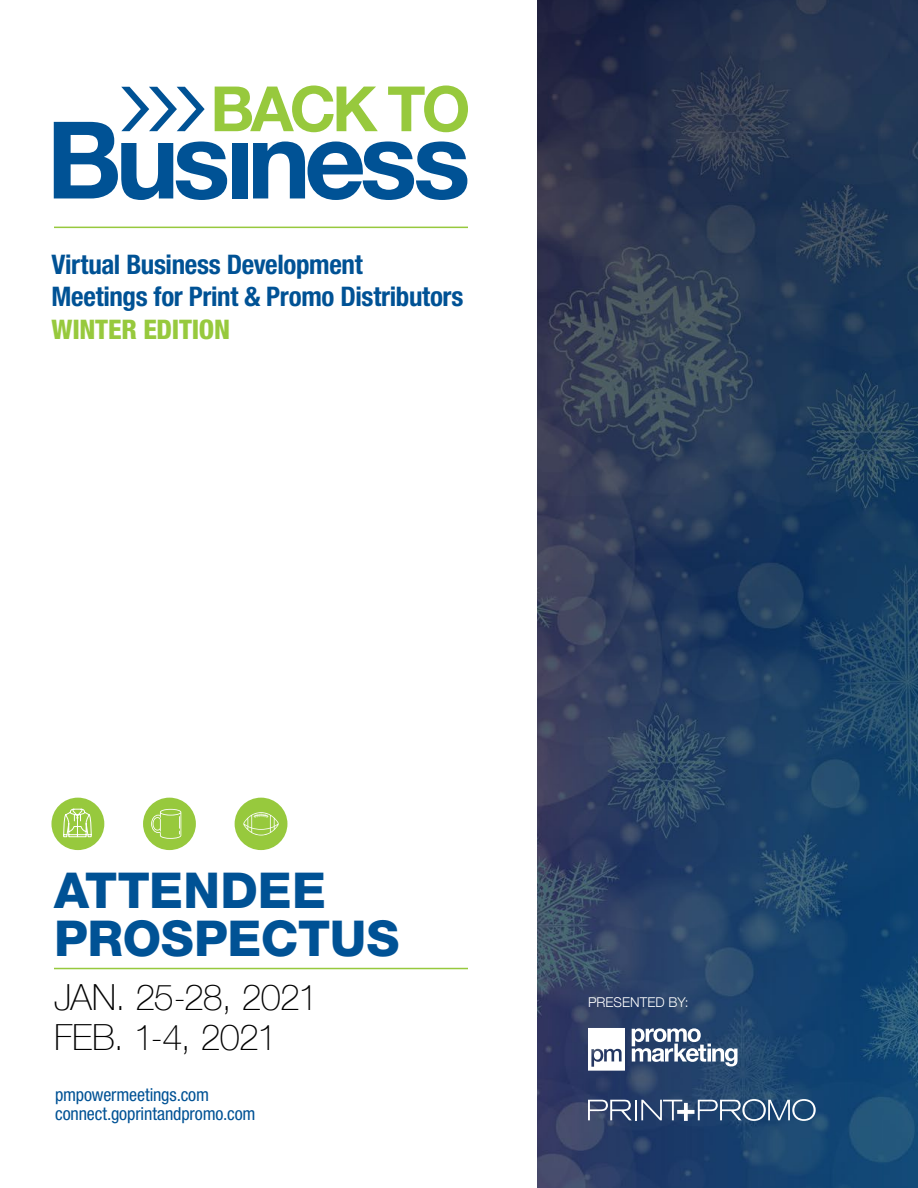
<style>
.page{position:relative;width:918px;height:1188px;background:#fff}
.page>*{position:absolute;margin:0;border:0;box-sizing:border-box;transform-origin:0 0}
.t1{font:800 49.5px/48px "Helvetica Neue LT Std";letter-spacing:-.005em;color:#005295}
.t2{font:100 36px/40.5px "Helvetica Neue";letter-spacing:-.02em;color:#000}
.t3{font:700 condensed 27px/32.4px "Helvetica Neue";letter-spacing:-.015em;color:#005295}
.t4{font:800 condensed 27px "Helvetica Neue";letter-spacing:-.01em;color:#97c93d}
.t5{font:condensed 18px/19.5px "Helvetica Neue";letter-spacing:-.01em;color:#005295}
.t6{font:300 13.5px "Helvetica Neue";color:#fff}
</style>
<div class="page">
<hr style="left:54px;top:968px;width:414px;height:1px;background:#97c93d">
<img style="left:537px;top:0;width:381px;height:1188px">
<svg style="left:54px;top:86px;width:414px;height:114px"></svg>
<hr style="left:54px;top:227px;width:414px;height:1px;background:#97c93d">
<svg style="left:588px;top:1028px;width:37px;height:43px"></svg>
<svg style="left:632px;top:1028px;width:106px;height:38px"></svg>
<svg style="left:588px;top:1100px;width:44px;height:20px"></svg>
<hr style="left:635px;top:1100px;width:2px;height:20px;background:#fff">
<svg style="left:641px;top:1099px;width:175px;height:22px"></svg>
<div style="left:51px;top:798px;width:53px;height:52px;background:#97c93d;border-radius:50%"></div>
<div style="left:143px;top:798px;width:53px;height:52px;background:#97c93d;border-radius:50%"></div>
<svg style="left:151px;top:809px;width:30px;height:30px"></svg>
<div style="left:235px;top:798px;width:52px;height:52px;background:#97c93d;border-radius:50%"></div>
<svg style="left:63px;top:808px;width:29px;height:30px"></svg>
<svg style="left:243px;top:812px;width:36px;height:23px"></svg>
<p class="t3" style="left:51px;top:248px;width:414px">Virtual Business Development<br>Meetings for Print &amp; Promo Distributors</p>
<p class="t4" style="left:51px;top:312px;width:180px">WINTER EDITION</p>
<h1 class="t1" style="left:54px;top:866px;width:347px">ATTENDEE<br>PROSPECTUS</h1>
<h2 class="t2" style="left:54px;top:975px;width:266px">JAN. 25-28, 2021<br>FEB. 1-4, 2021</h2>
<p class="t5" style="left:55px;top:1085px;width:202px">pmpowermeetings.com connect.goprintandpromo.com</p>
<p class="t6" style="left:588px;top:991px;width:102px">PRESENTED BY:</p>
</div>
